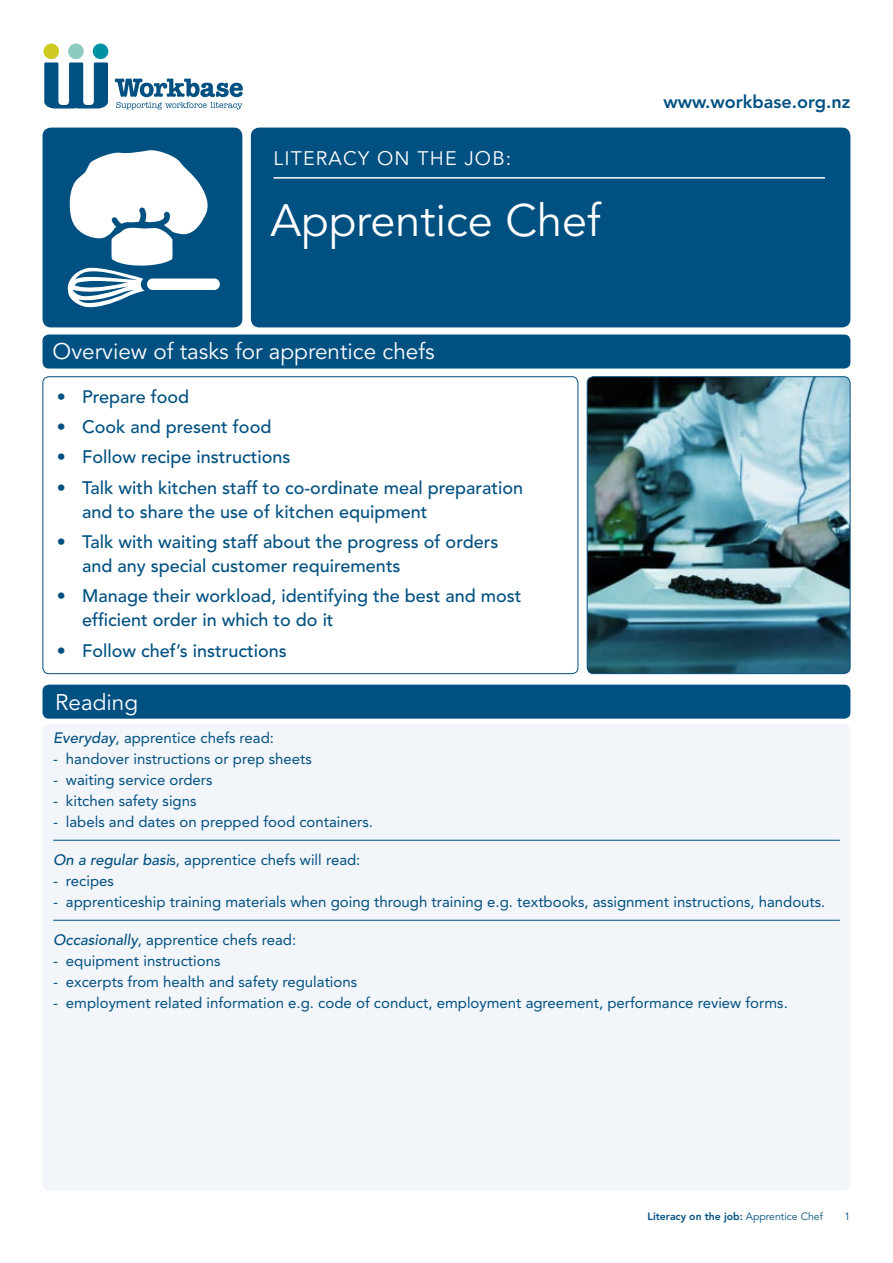
<style>
.page{position:relative;width:893px;height:1263px;background:#fff}
.page>*{position:absolute;margin:0;border:0;box-sizing:border-box;transform-origin:0 0}
.t1{font:45px "Avenir";color:#fff}
.t2{font:22.5px "Avenir";color:#fff}
.t3{font:19.5px "Avenir";letter-spacing:.06em;color:#fff}
.t4{font:500 18px/24px "Avenir";color:#005081}
.t5{font:800 18px "Avenir";color:#005081}
.t6{font:15px "Avenir";color:#005081}
.t7{font:800 10.5px "Avenir";color:#005081}
.s1{font-weight:500;font-style:italic}
.s2{font-weight:400}
</style>
<div class="page">
<div style="left:43px;top:376px;width:535px;height:298px;border:1px solid #005081;border-radius:6px"></div>
<img style="left:587px;top:377px;width:263px;height:297px;border-radius:6px">
<div style="left:587px;top:376px;width:263px;height:298px;border:1px solid #005081;border-radius:6px"></div>
<div style="left:43px;top:724px;width:807px;height:467px;background:#f2f5f9;border-radius:6px"></div>
<div style="left:43px;top:685px;width:807px;height:34px;background:#005081;border-radius:6px"></div>
<hr style="left:53px;top:840px;width:787px;height:1px;background:#005081">
<hr style="left:53px;top:920px;width:787px;height:1px;background:#005081">
<div style="left:43px;top:334px;width:807px;height:35px;background:#005081;border-radius:6px"></div>
<svg style="left:44px;top:62px;width:64px;height:47px"></svg>
<svg style="left:115px;top:78px;width:128px;height:32px"></svg>
<div style="left:43px;top:44px;width:16px;height:15px;background:#cfcb23;border-radius:50%"></div>
<div style="left:68px;top:44px;width:16px;height:15px;background:#8bcbc0;border-radius:50%"></div>
<div style="left:93px;top:44px;width:15px;height:15px;background:#0092a2;border-radius:50%"></div>
<div style="left:251px;top:128px;width:599px;height:199px;background:#005081;border-radius:9px"></div>
<svg style="left:43px;top:128px;width:199px;height:199px"></svg>
<div style="left:147px;top:278px;width:73px;height:12px;background:#fff;border-radius:6px"></div>
<hr style="left:274px;top:177px;width:551px;height:2px;background:#fff">
<h3 class="t3" style="left:274px;top:147px;width:57px">Literac</h3>
<h3 class="t3" style="left:358px;top:147px;width:155px">y on the job:</h3>
<h1 class="t1" style="left:270px;top:194px;width:332px">Apprentice Chef</h1>
<h2 class="t2" style="left:53px;top:339px;width:384px">Overview of tasks for apprentice chefs</h2>
<p class="t5" style="left:664px;top:91px;width:188px">www.workbase.org.nz</p>
<p class="t4" style="left:57px;top:385px;width:134px">• Prepare food</p>
<p class="t4" style="left:57px;top:415px;width:216px">• Cook and present food</p>
<p class="t4" style="left:57px;top:445px;width:235px">• Follow recipe instructions</p>
<p class="t4" style="left:82px;top:476px;width:442px;text-indent:-26px">• Talk with kitchen staff to co-ordinate meal preparation and to share the use of kitchen equipment</p>
<p class="t4" style="left:82px;top:530px;width:418px;text-indent:-25px">• Talk with waiting staff about the progress of orders and any special customer requirements</p>
<p class="t4" style="left:82px;top:585px;width:441px;text-indent:-26px">• Manage their workload, identifying the best and most efficient order in which to do it</p>
<p class="t4" style="left:57px;top:639px;width:232px">• Follow chef’s instructions</p>
<h2 class="t2" style="left:55px;top:689px;width:84px">Reading</h2>
<p class="t6" style="left:53px;top:729px;width:222px"><span class="s1">Everyday</span>, apprentice chefs read:</p>
<p class="t6" style="left:53px;top:750px;width:260px">- handover instructions or prep sheets</p>
<p class="t6" style="left:53px;top:771px;width:161px">- waiting service orders</p>
<p class="t6" style="left:53px;top:792px;width:145px">- kitchen safety signs</p>
<p class="t6" style="left:53px;top:813px;width:321px">- labels and dates on prepped food containers.</p>
<p class="t6" style="left:53px;top:851px;width:309px"><span class="s1">On a regular basi</span>s, apprentice chefs will read:</p>
<p class="t6" style="left:53px;top:872px;width:62px">- recipes</p>
<p class="t6" style="left:53px;top:893px;width:774px">- apprenticeship training materials when going through training e.g. textbooks, assignment instructions, handouts.</p>
<p class="t6" style="left:53px;top:931px;width:245px"><span class="s1">Occasionally</span>, apprentice chefs read:</p>
<p class="t6" style="left:53px;top:952px;width:169px">- equipment instructions</p>
<p class="t6" style="left:53px;top:973px;width:306px">- excerpts from health and safety regulations</p>
<p class="t6" style="left:53px;top:994px;width:736px">- employment related information e.g. code of conduct, employment agreement, performance review forms.</p>
<p class="t7" style="left:648px;top:1210px;width:177px">Literacy on the job: <span class="s2">Apprentice Chef</span></p>
</div>
